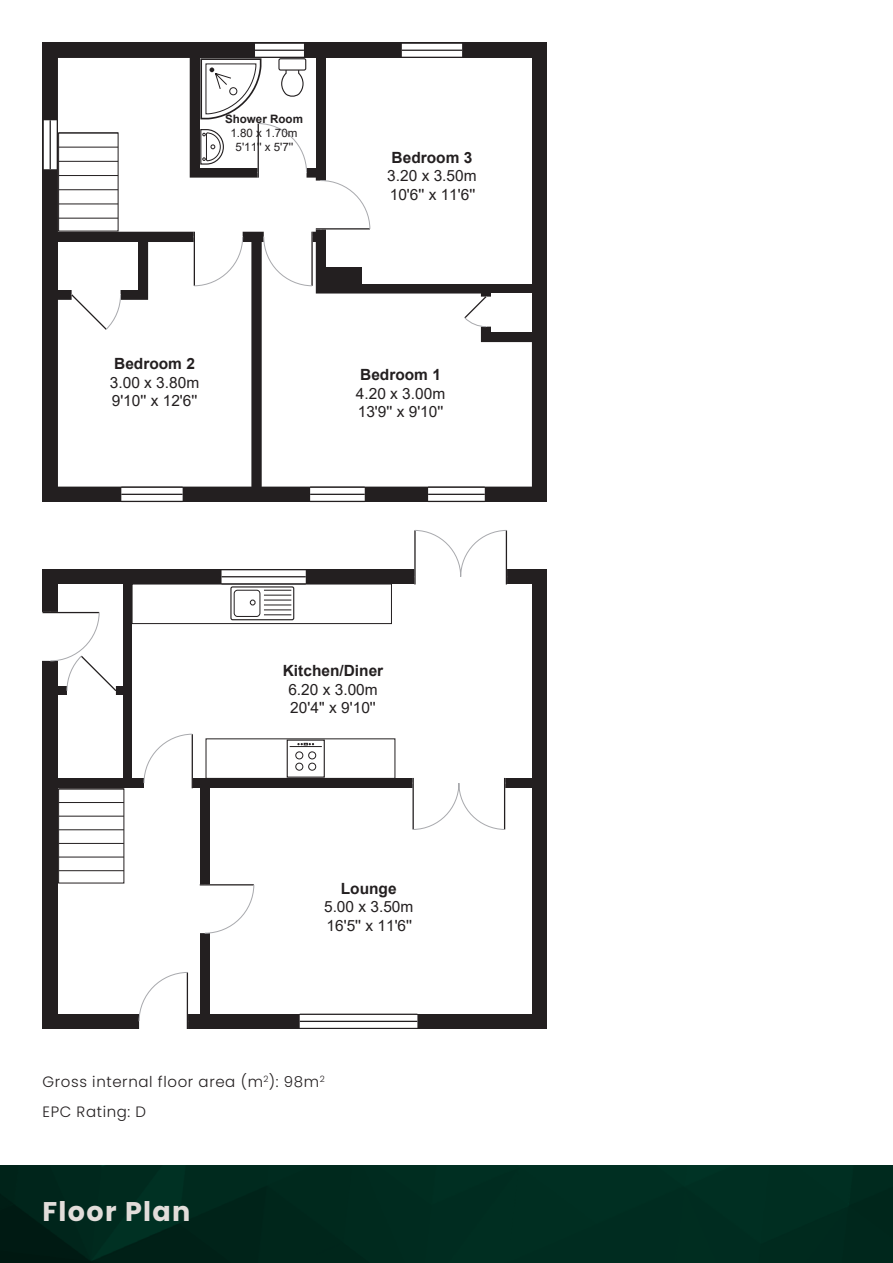
<style>
.page{position:relative;width:893px;height:1263px;background:#fff}
.page>*{position:absolute;margin:0;border:0;box-sizing:border-box;transform-origin:0 0}
.t1{font:700 27px "Poppins";letter-spacing:.05em;color:#e2ddda}
.t2{font:15.45px/18.6px "Arial";color:#231f20}
.t3{font:700 15.45px "Arial";color:#231f20}
.t4{font:300 15px/30px "Poppins";letter-spacing:.04em;color:#231f20}
.t5{font:11.55px/14px "Arial";color:#231f20;text-align:center}
.t6{font:700 11.55px "Arial";color:#231f20}
</style>
<div class="page">
<img style="left:0;top:1165px;width:893px;height:98px">
<div style="left:43px;top:569px;width:504px;height:460px;background:#231f20"></div>
<div style="left:43px;top:43px;width:504px;height:459px;background:#231f20"></div>
<div style="left:133px;top:584px;width:399px;height:194px;background:#fff"></div>
<div style="left:210px;top:788px;width:322px;height:226px;background:#fff"></div>
<div style="left:58px;top:584px;width:64px;height:102px;background:#fff"></div>
<div style="left:58px;top:696px;width:64px;height:82px;background:#fff"></div>
<div style="left:58px;top:788px;width:142px;height:226px;background:#fff"></div>
<div style="left:262px;top:283px;width:270px;height:204px;background:#fff"></div>
<div style="left:58px;top:286px;width:193px;height:201px;background:#fff"></div>
<div style="left:326px;top:58px;width:206px;height:225px;background:#fff"></div>
<div style="left:58px;top:242px;width:80px;height:48px;background:#fff"></div>
<div style="left:491px;top:293px;width:41px;height:39px;background:#fff"></div>
<div style="left:206px;top:738px;width:189px;height:41px;border:1px solid #231f20"></div>
<div style="left:132px;top:584px;width:260px;height:40px;border:1px solid #231f20"></div>
<div style="left:139px;top:1021px;width:49px;height:8px;background:#fff"></div>
<hr style="left:187px;top:972px;width:1px;height:57px;background:#231f20">
<svg style="left:138px;top:972px;width:50px;height:50px"></svg>
<div style="left:67px;top:690px;width:49px;height:8px;background:#fff"></div>
<div style="left:43px;top:612px;width:8px;height:49px;background:#fff"></div>
<hr style="left:43px;top:612px;width:56px;height:1px;background:#231f20">
<svg style="left:50px;top:612px;width:66px;height:80px"></svg>
<div style="left:414px;top:576px;width:93px;height:11px;background:#fff"></div>
<hr style="left:414px;top:530px;width:2px;height:54px;background:#231f20">
<hr style="left:506px;top:530px;width:1px;height:54px;background:#231f20">
<svg style="left:414px;top:530px;width:93px;height:47px"></svg>
<div style="left:230px;top:586px;width:64px;height:34px;border:1px solid #231f20;border-radius:2px"></div>
<div style="left:234px;top:590px;width:26px;height:27px;border:1px solid #231f20;border-radius:3px"></div>
<svg style="left:250px;top:600px;width:5px;height:5px"></svg>
<svg style="left:264px;top:590px;width:27px;height:25px"></svg>
<svg style="left:222px;top:583px;width:84px;height:1px"></svg>
<div style="left:222px;top:570px;width:84px;height:13px;background:#fff"></div>
<hr style="left:222px;top:576px;width:84px;height:1px;background:#231f20">
<div style="left:412px;top:775px;width:93px;height:9px;background:#fff"></div>
<hr style="left:504px;top:778px;width:1px;height:51px;background:#231f20">
<hr style="left:412px;top:778px;width:2px;height:51px;background:#231f20">
<svg style="left:412px;top:782px;width:93px;height:48px"></svg>
<div style="left:300px;top:1014px;width:117px;height:15px;background:#2a2627"></div>
<div style="left:300px;top:1015px;width:117px;height:13px;background:#fff"></div>
<hr style="left:300px;top:1021px;width:117px;height:1px;background:#231f20">
<div style="left:197px;top:884px;width:9px;height:49px;background:#fff"></div>
<hr style="left:200px;top:884px;width:54px;height:1px;background:#231f20">
<svg style="left:204px;top:884px;width:50px;height:50px"></svg>
<div style="left:58px;top:788px;width:66px;height:95px;border:1px solid #231f20"></div>
<hr style="left:59px;top:870px;width:65px;height:1px;background:#231f20">
<hr style="left:59px;top:857px;width:65px;height:1px;background:#231f20">
<hr style="left:59px;top:843px;width:65px;height:1px;background:#231f20">
<hr style="left:59px;top:829px;width:65px;height:1px;background:#231f20">
<hr style="left:59px;top:816px;width:65px;height:1px;background:#231f20">
<hr style="left:59px;top:802px;width:65px;height:1px;background:#231f20">
<hr style="left:59px;top:788px;width:65px;height:1px;background:#231f20">
<div style="left:144px;top:782px;width:49px;height:9px;background:#fff"></div>
<hr style="left:192px;top:734px;width:1px;height:54px;background:#231f20">
<svg style="left:143px;top:733px;width:50px;height:51px"></svg>
<div style="left:287px;top:739px;width:38px;height:39px;border:1px solid #231f20"></div>
<div style="left:295px;top:763px;width:8px;height:7px;border:1px solid #231f20;border-radius:50%"></div>
<div style="left:308px;top:763px;width:8px;height:7px;border:1px solid #231f20;border-radius:50%"></div>
<div style="left:295px;top:751px;width:8px;height:8px;border:1px solid #231f20;border-radius:50%"></div>
<div style="left:308px;top:751px;width:8px;height:8px;border:1px solid #231f20;border-radius:50%"></div>
<hr style="left:290px;top:746px;width:32px;height:1px;background:#231f20">
<svg style="left:297px;top:743px;width:17px;height:2px"></svg>
<div style="left:72px;top:287px;width:49px;height:8px;background:#fff"></div>
<svg style="left:70px;top:293px;width:51px;height:38px;background:#f4f4f4"></svg>
<svg style="left:43px;top:120px;width:1px;height:49px"></svg>
<div style="left:44px;top:120px;width:13px;height:49px;background:#fff"></div>
<hr style="left:50px;top:120px;width:1px;height:49px;background:#231f20">
<div style="left:255px;top:43px;width:49px;height:15px;background:#4f4c4d"></div>
<div style="left:255px;top:44px;width:49px;height:13px;background:#fff"></div>
<hr style="left:255px;top:50px;width:49px;height:1px;background:#231f20">
<svg style="left:58px;top:57px;width:313px;height:229px"></svg>
<svg style="left:402px;top:43px;width:60px;height:1px"></svg>
<div style="left:402px;top:44px;width:60px;height:13px;background:#fff"></div>
<hr style="left:402px;top:50px;width:60px;height:1px;background:#231f20">
<svg style="left:121px;top:487px;width:62px;height:1px"></svg>
<div style="left:121px;top:488px;width:62px;height:13px;background:#fff"></div>
<hr style="left:121px;top:494px;width:62px;height:1px;background:#231f20">
<svg style="left:310px;top:487px;width:55px;height:1px"></svg>
<div style="left:310px;top:488px;width:55px;height:13px;background:#fff"></div>
<hr style="left:310px;top:494px;width:55px;height:1px;background:#231f20">
<svg style="left:428px;top:487px;width:57px;height:1px"></svg>
<div style="left:428px;top:488px;width:57px;height:13px;background:#fff"></div>
<hr style="left:428px;top:494px;width:57px;height:1px;background:#231f20">
<div style="left:485px;top:297px;width:9px;height:30px;background:#fff"></div>
<svg style="left:463px;top:295px;width:25px;height:32px"></svg>
<div style="left:321px;top:267px;width:40px;height:17px;background:#231f20"></div>
<p class="t6" style="left:225px;top:111px;width:79px">Shower Room</p>
<p class="t5" style="left:231px;top:126px;width:69px">1.80 x 1.70m<br>5'11'' x 5'7''</p>
<p class="t3" style="left:392px;top:146px;width:82px">Bedroom 3</p>
<p class="t2" style="left:387px;top:167px;width:91px">3.20 x 3.50m<br>10'6'' x 11'6''</p>
<p class="t3" style="left:114px;top:353px;width:82px">Bedroom 2</p>
<p class="t2" style="left:110px;top:373px;width:91px">3.00 x 3.80m<br>9'10'' x 12'6''</p>
<p class="t3" style="left:360px;top:364px;width:82px">Bedroom 1</p>
<p class="t2" style="left:356px;top:384px;width:91px">4.20 x 3.00m<br>13'9'' x 9'10''</p>
<p class="t3" style="left:283px;top:660px;width:102px">Kitchen/Diner</p>
<p class="t2" style="left:288px;top:680px;width:91px">6.20 x 3.00m<br>20'4'' x 9'10''</p>
<p class="t3" style="left:341px;top:877px;width:57px">Lounge</p>
<p class="t2" style="left:324px;top:897px;width:91px">5.00 x 3.50m<br>16'5'' x 11'6''</p>
<p class="t4" style="left:43px;top:1067px;width:284px">Gross internal floor area (m<sup>2</sup>): 98m<sup>2<br></sup>EPC Rating: D</p>
<h1 class="t1" style="left:43px;top:1196px;width:149px">Floor Plan</h1>
</div>
